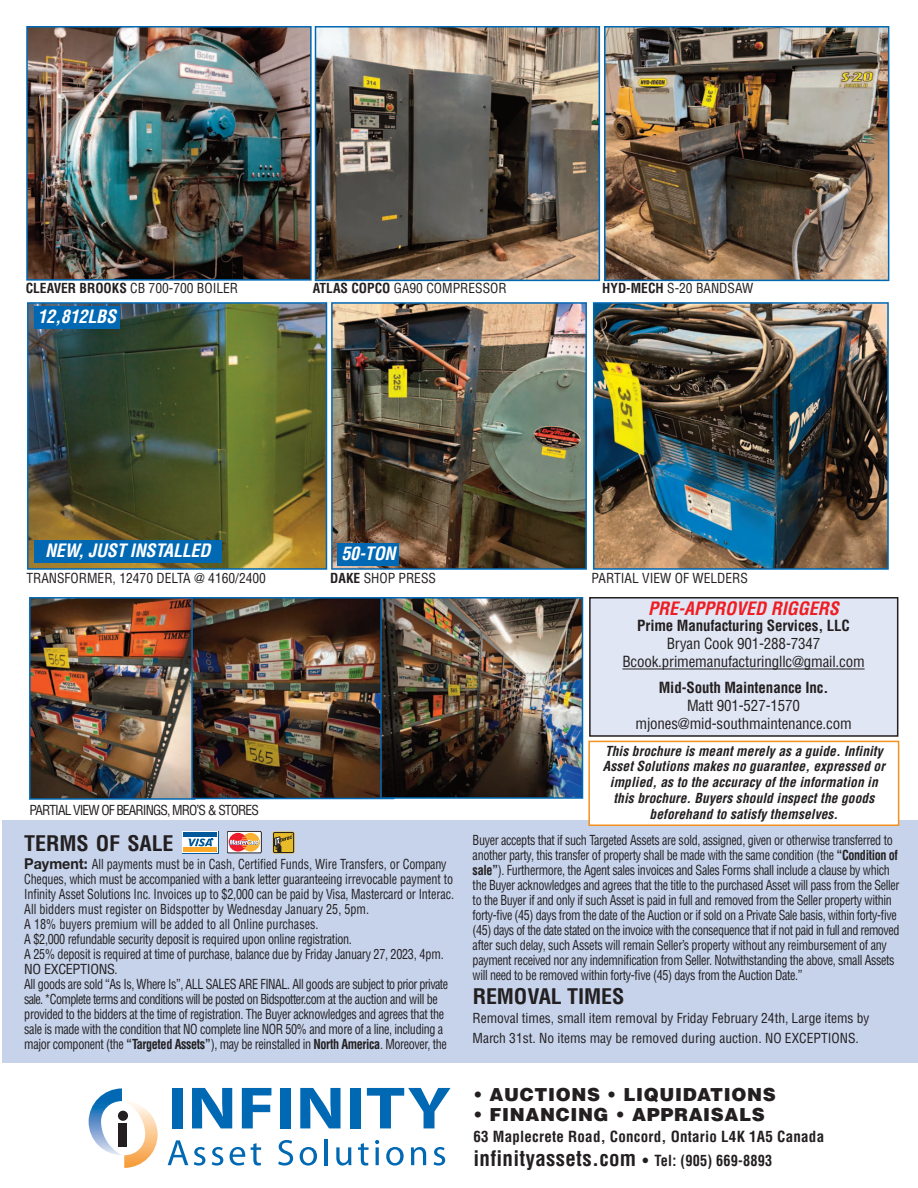
<style>
.page{position:relative;width:918px;height:1188px;background:#fff}
.page>*{position:absolute;margin:0;border:0;box-sizing:border-box;transform-origin:0 0}
.t1{font:700 condensed 21px "Helvetica";letter-spacing:.015em;color:#231f20}
.t2{font:700 condensed 21px "Helvetica";letter-spacing:-.005em;color:#231f20;scale:1.05 1}
.t3{font:900 18px "Helvetica";letter-spacing:.035em;color:#231f20}
.t4{font:italic 700 condensed 18px "Helvetica";color:#fff}
.t5{font:italic 700 condensed 18px "Helvetica";color:#ee1d23}
.t6{font:condensed 15px/18px "Helvetica";letter-spacing:-.01em;color:#231f20;text-align:center}
.t7{font:700 condensed 15px "Helvetica";letter-spacing:-.01em;color:#231f20}
.t8{font:700 condensed 15px "Helvetica";letter-spacing:.015em;color:#231f20}
.t9{font:condensed 13.5px/15px "Helvetica";letter-spacing:-.03em;color:#231f20;scale:.9 1}
.t10{font:italic 700 condensed 13.5px/15.8px "Helvetica";color:#231f20;text-align:center}
.t11{font:condensed 13.5px "Helvetica";color:#231f20}
.t12{font:condensed 13.5px/19.5px "Helvetica";letter-spacing:-.005em;color:#231f20}
.t13{font:condensed 13.5px "Helvetica";letter-spacing:-.065em;color:#231f20}
.s1{font-weight:700}
.s2{font-family:"Helvetica Neue";font-weight:700;font-stretch:normal;font-size:15px}
.s3{font-size:15px}
</style>
<div class="page">
<div style="left:2px;top:820px;width:916px;height:243px;background:#c6d3eb"></div>
<svg style="left:89px;top:1088px;width:69px;height:80px"></svg>
<div style="left:172px;top:1088px;width:11px;height:40px;background:#0168b3"></div>
<svg style="left:192px;top:1088px;width:40px;height:40px"></svg>
<svg style="left:242px;top:1088px;width:29px;height:40px"></svg>
<div style="left:280px;top:1088px;width:11px;height:40px;background:#0168b3"></div>
<svg style="left:300px;top:1088px;width:41px;height:40px"></svg>
<div style="left:350px;top:1088px;width:11px;height:40px;background:#0168b3"></div>
<svg style="left:367px;top:1088px;width:83px;height:40px"></svg>
<svg style="left:168px;top:1140px;width:20px;height:25px"></svg>
<svg style="left:194px;top:1147px;width:11px;height:19px"></svg>
<svg style="left:212px;top:1147px;width:11px;height:19px"></svg>
<svg style="left:230px;top:1147px;width:15px;height:19px"></svg>
<svg style="left:251px;top:1143px;width:10px;height:23px"></svg>
<svg style="left:278px;top:1140px;width:15px;height:26px"></svg>
<svg style="left:300px;top:1147px;width:17px;height:19px"></svg>
<hr style="left:324px;top:1139px;width:4px;height:26px;background:#0168b3">
<svg style="left:336px;top:1147px;width:15px;height:19px"></svg>
<svg style="left:358px;top:1143px;width:11px;height:23px"></svg>
<svg style="left:375px;top:1140px;width:4px;height:4px"></svg>
<hr style="left:376px;top:1147px;width:3px;height:18px;background:#0168b3">
<svg style="left:386px;top:1147px;width:18px;height:19px"></svg>
<svg style="left:411px;top:1147px;width:15px;height:18px"></svg>
<svg style="left:434px;top:1147px;width:11px;height:19px"></svg>
<img style="left:29px;top:29px;width:280px;height:249px">
<div style="left:26px;top:26px;width:286px;height:255px;border:2px solid #0168b3"></div>
<img style="left:32px;top:600px;width:159px;height:197px">
<div style="left:29px;top:597px;width:166px;height:203px;border:2px solid #0168b3"></div>
<img style="left:194px;top:600px;width:186px;height:196px">
<div style="left:191px;top:597px;width:203px;height:202px;border:2px solid #0168b3"></div>
<img style="left:383px;top:600px;width:197px;height:196px">
<div style="left:380px;top:597px;width:203px;height:202px;border:2px solid #0168b3"></div>
<img style="left:318px;top:29px;width:279px;height:249px">
<div style="left:315px;top:26px;width:285px;height:255px;border:2px solid #0168b3"></div>
<img style="left:607px;top:29px;width:279px;height:249px">
<div style="left:604px;top:26px;width:285px;height:255px;border:2px solid #0168b3"></div>
<img style="left:30px;top:305px;width:294px;height:262px">
<div style="left:27px;top:302px;width:300px;height:268px;border:2px solid #0168b3"></div>
<img style="left:334px;top:305px;width:250px;height:262px">
<div style="left:331px;top:302px;width:256px;height:268px;border:2px solid #0168b3"></div>
<img style="left:596px;top:305px;width:290px;height:262px">
<div style="left:593px;top:302px;width:296px;height:268px;border:2px solid #0168b3"></div>
<div style="left:590px;top:598px;width:308px;height:138px;background:#e0e6f3"></div>
<div style="left:589px;top:597px;width:309px;height:140px;border:2px solid #231f20"></div>
<div style="left:337px;top:543px;width:62px;height:22px;background:#0168b3"></div>
<div style="left:34px;top:540px;width:188px;height:22px;background:#0168b3"></div>
<div style="left:34px;top:306px;width:86px;height:22px;background:#0168b3"></div>
<div style="left:590px;top:742px;width:308px;height:82px;background:#fff"></div>
<div style="left:588px;top:741px;width:311px;height:85px;border:2px solid #f4901d"></div>
<svg style="left:182px;top:831px;width:36px;height:23px"></svg>
<svg style="left:182px;top:832px;width:36px;height:21px"></svg>
<hr style="left:184px;top:833px;width:33px;height:4px;background:#00599a">
<hr style="left:184px;top:848px;width:33px;height:4px;background:#faa92a">
<svg style="left:188px;top:839px;width:29px;height:13px"></svg>
<svg style="left:229px;top:833px;width:31px;height:18px"></svg>
<div style="left:227px;top:831px;width:35px;height:22px;border:1px solid #231f20"></div>
<svg style="left:273px;top:832px;width:22px;height:22px"></svg>
<svg style="left:275px;top:834px;width:17px;height:17px"></svg>
<div style="left:273px;top:832px;width:21px;height:21px;border:1px solid #231f20"></div>
<hr style="left:622px;top:669px;width:243px;height:1px;background:#231f20">
<p class="t11" style="left:26px;top:283px;width:214px"><span class="s1">CLEAVER BROOKS</span> CB 700-700 BOILER</p>
<p class="t11" style="left:313px;top:283px;width:195px"><span class="s1">ATLAS COPCO</span> GA90 COMPRESSOR</p>
<p class="t11" style="left:602px;top:283px;width:153px"><span class="s1">HYD-MECH</span> S-20 BANDSAW</p>
<h2 class="t4" style="left:37px;top:309px;width:84px">12,812LBS</h2>
<h2 class="t4" style="left:45px;top:543px;width:171px">NEW,JUST INSTALLED</h2>
<h2 class="t4" style="left:341px;top:546px;width:59px">50-TON</h2>
<p class="t11" style="left:26px;top:573px;width:241px">TRANSFORMER, 12470 DELTA @ 4160/2400</p>
<p class="t11" style="left:330px;top:573px;width:107px"><span class="s1">DAKE</span> SHOP PRESS</p>
<p class="t11" style="left:592px;top:573px;width:158px">PARTIAL VIEW OF WELDERS</p>
<h2 class="t5" style="left:648px;top:602px;width:196px">PRE-APPROVED RIGGERS</h2>
<p class="t13" style="left:29px;top:805px;width:231px">PARTIAL VIEW OF BEARINGS, MRO’S &amp; STORES</p>
<h1 class="t2" style="left:24px;top:835px;width:144px">TERMS OF SALE</h1>
<p class="t9" style="left:24px;top:858px;width:479px"><span class="s2">Payment:</span> All payments must be in Cash, Certified Funds, Wire Transfers, or Company Cheques, which must be accompanied with a bank letter guaranteeing irrevocable payment to Infinity Asset Solutions Inc. Invoices up to $2,000 can be paid by Visa, Mastercard or Interac.<br>All bidders must register on Bidspotter by Wednesday January 25, 5pm.<br>A 18% buyers premium will be added to all Online purchases.<br>A $2,000 refundable security deposit is required upon online registration.<br>A 25% deposit is required at time of purchase, balance due by Friday January 27, 2023, 4pm.<br>NO EXCEPTIONS.<br>All goods are sold “As Is, Where Is”, ALL SALES ARE FINAL. All goods are subject to prior private sale. *Complete terms and conditions will be posted on Bidspotter.com at the auction and will be provided to the bidders at the time of registration. The Buyer acknowledges and agrees that the sale is made with the condition that NO complete line NOR 50% and more of a line, including a major component (the <span class="s1">“Targeted Assets”</span>), may be reinstalled in <span class="s1">North America</span>. Moreover, the</p>
<p class="t7" style="left:637px;top:620px;width:214px">Prime Manufacturing Services, LLC</p>
<p class="t6" style="left:622px;top:636px;width:244px">Bryan Cook 901-288-7347<br>Bcook.primemanufacturingllc@gmail.com</p>
<p class="t7" style="left:659px;top:682px;width:171px">Mid-South Maintenance Inc.</p>
<p class="t6" style="left:635px;top:698px;width:218px">Matt 901-527-1570 mjones@mid-southmaintenance.com</p>
<p class="t10" style="left:603px;top:744px;width:286px">This brochure is meant merely as a guide. Infinity Asset Solutions makes no guarantee, expressed or implied, as to the accuracy of the information in this brochure. Buyers should inspect the goods beforehand to satisfy themselves.</p>
<p class="t9" style="left:473px;top:834px;width:476px">Buyer accepts that if such Targeted Assets are sold, assigned, given or otherwise transferred to another party, this transfer of property shall be made with the same condition (the <span class="s1">“Condition of sale”</span>). Furthermore, the Agent sales invoices and Sales Forms shall include a clause by which the Buyer acknowledges and agrees that the title to the purchased Asset will pass from the Seller to the Buyer if and only if such Asset is paid in full and removed from the Seller property within forty-five (45) days from the date of the Auction or if sold on a Private Sale basis, within forty-five (45) days of the date stated on the invoice with the consequence that if not paid in full and removed after such delay, such Assets will remain Seller’s property without any reimbursement of any payment received nor any indemnification from Seller. Notwithstanding the above, small Assets will need to be removed within forty-five (45) days from the Auction Date.”</p>
<h1 class="t2" style="left:473px;top:988px;width:146px">REMOVAL TIMES</h1>
<p class="t12" style="left:473px;top:1010px;width:398px">Removal times, small item removal by Friday February 24th, Large items by<br>March 31st. No items may be removed during auction. NO EXCEPTIONS.</p>
<h2 class="t3" style="left:473px;top:1086px;width:304px">• AUCTIONS • LIQUIDATIONS</h2>
<h2 class="t3" style="left:473px;top:1106px;width:293px">• FINANCING • APPRAISALS</h2>
<p class="t8" style="left:473px;top:1131px;width:352px">63 Maplecrete Road, Concord, Ontario L4K 1A5 Canada</p>
<h1 class="t1" style="left:473px;top:1150px;width:300px">infinityassets.com <span class="s3">• Tel: (905) 669-8893</span></h1>
</div>
